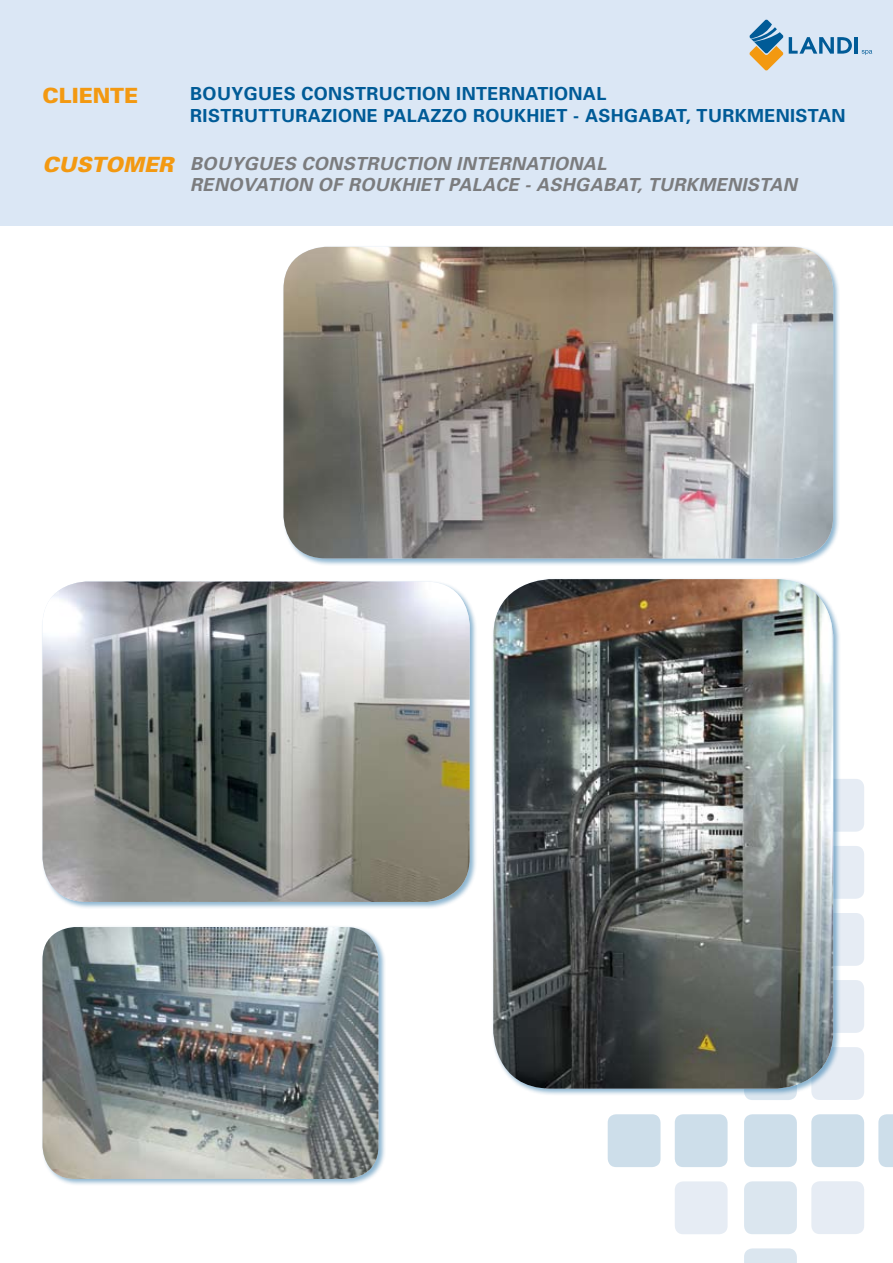
<style>
.page{position:relative;width:893px;height:1263px;background:#fff}
.page>*{position:absolute;margin:0;border:0;box-sizing:border-box;transform-origin:0 0}
.t1{font:italic 900 21px "Univers";color:#f39911}
.t2{font:900 21px "Univers";color:#f39911}
.t3{font:700 18px/21.6px "Univers";letter-spacing:.02em;color:#005b97}
.t4{font:italic 700 18px/21.6px "Univers";letter-spacing:.02em;color:#7b7c7e}
</style>
<div class="page">
<div style="left:811px;top:1114px;width:53px;height:53px;background:#cddeea;border-radius:8px"></div>
<div style="left:811px;top:913px;width:53px;height:53px;background:#e6ecf4;border-radius:8px"></div>
<div style="left:811px;top:1181px;width:53px;height:53px;background:#e6ecf4;border-radius:8px"></div>
<div style="left:811px;top:980px;width:53px;height:53px;background:#e6ecf4;border-radius:8px"></div>
<div style="left:811px;top:1047px;width:53px;height:53px;background:#e6ecf4;border-radius:8px"></div>
<div style="left:811px;top:846px;width:53px;height:53px;background:#e6ecf4;border-radius:8px"></div>
<div style="left:811px;top:779px;width:53px;height:53px;background:#e6ecf4;border-radius:8px"></div>
<div style="left:744px;top:1114px;width:53px;height:53px;background:#cddeea;border-radius:8px"></div>
<div style="left:675px;top:1114px;width:53px;height:53px;background:#cddeea;border-radius:8px"></div>
<svg style="left:878px;top:1114px;width:15px;height:53px"></svg>
<div style="left:744px;top:1047px;width:53px;height:53px;background:#dbe6ef;border-radius:8px"></div>
<div style="left:744px;top:1181px;width:53px;height:53px;background:#dbe6ef;border-radius:8px"></div>
<div style="left:675px;top:1181px;width:53px;height:53px;background:#e6ecf4;border-radius:8px"></div>
<div style="left:608px;top:1114px;width:52px;height:53px;background:#cddeea;border-radius:8px"></div>
<svg style="left:744px;top:1248px;width:53px;height:15px"></svg>
<div style="left:0;top:0;width:893px;height:225px;background:#dbe7f5"></div>
<svg style="left:862px;top:50px;width:10px;height:5px"></svg>
<svg style="left:789px;top:37px;width:63px;height:17px"></svg>
<hr style="left:854px;top:37px;width:4px;height:17px;background:#005b97">
<svg style="left:749px;top:20px;width:34px;height:51px"></svg>
<div style="left:282px;top:245px;width:559px;height:321px;background:#005b97;opacity:.45"></div>
<img style="left:283px;top:247px;width:550px;height:311px">
<div style="left:492px;top:577px;width:349px;height:519px;background:#005b97;opacity:.45"></div>
<img style="left:493px;top:579px;width:340px;height:510px">
<div style="left:41px;top:580px;width:436px;height:329px;background:#005b97;opacity:.45"></div>
<img style="left:43px;top:581px;width:427px;height:321px">
<div style="left:41px;top:925px;width:345px;height:262px;background:#005b97;opacity:.45"></div>
<img style="left:43px;top:927px;width:335px;height:252px">
<p class="t2" style="left:43px;top:82px;width:97px">CLIENTE</p>
<p class="t1" style="left:43px;top:151px;width:132px">CUSTOMER</p>
<p class="t3" style="left:190px;top:83px;width:418px">BOUYGUES CONSTRUCTION INTERNATIONAL<br>RISTRUTTURA</p>
<p class="t3" style="left:321px;top:105px;width:24px">ZIONE</p>
<p class="t3" style="left:383px;top:105px;width:24px">PALA</p>
<p class="t3" style="left:431px;top:105px;width:120px">ZZO ROU KHIET</p>
<p class="t3" style="left:573px;top:105px;width:65px">- ASHGABAT</p>
<p class="t3" style="left:686px;top:105px;width:91px">, TURKMENISTAN</p>
<p class="t4" style="left:190px;top:152px;width:418px">BOUYGUES CONSTRUCTION INTERNATIONAL<br>RENO</p>
<p class="t4" style="left:243px;top:174px;width:26px">VATION</p>
<p class="t4" style="left:318px;top:174px;width:108px">OF ROUKHIET</p>
<p class="t4" style="left:448px;top:174px;width:24px">PALACE</p>
<p class="t4" style="left:524px;top:174px;width:65px">- ASHGABAT</p>
<p class="t4" style="left:637px;top:174px;width:92px">, TURKMENISTAN</p>
</div>
